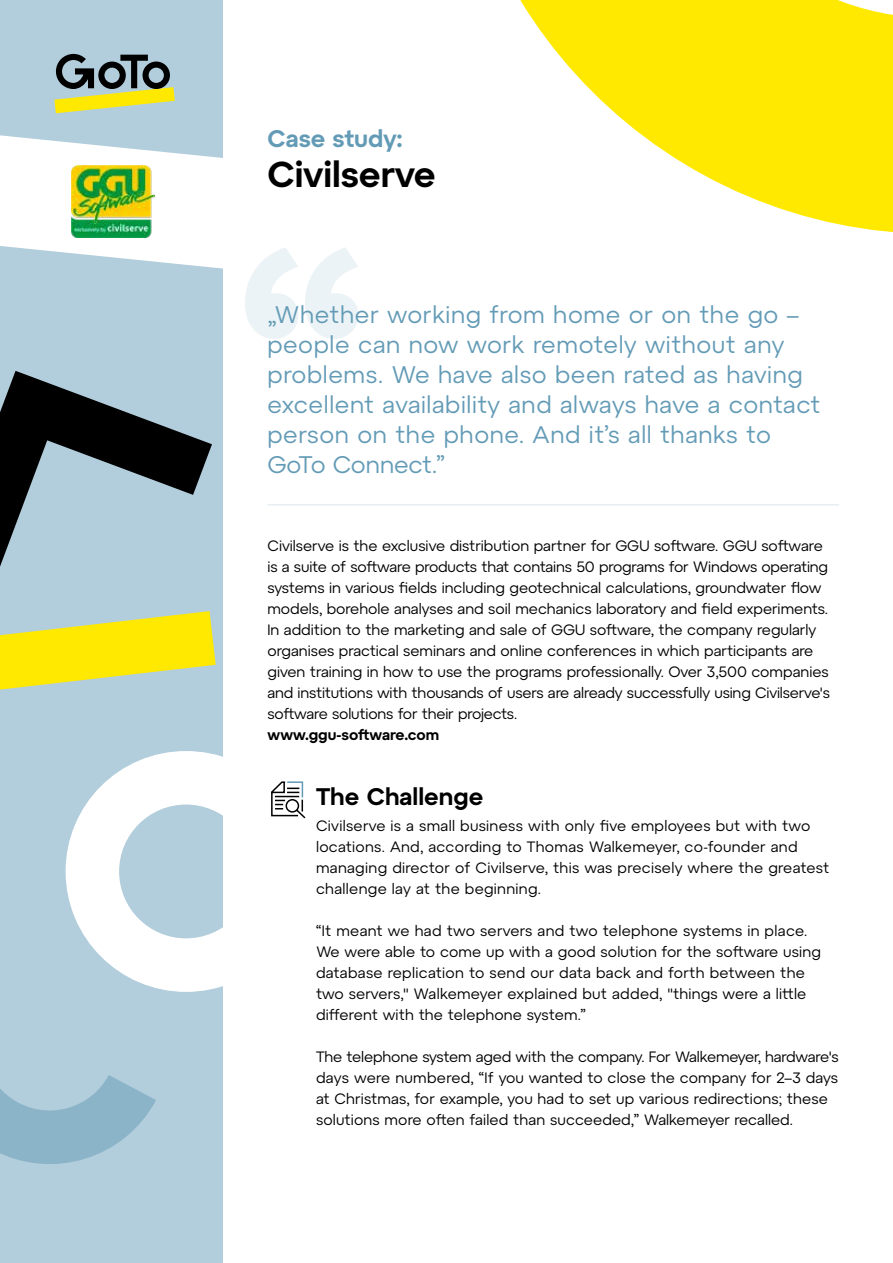
<style>
.page{position:relative;width:893px;height:1263px;background:#fff}
.page>*{position:absolute;margin:0;border:0;box-sizing:border-box;transform-origin:0 0}
.t1{font:600 36px "Atyp Text";color:#000}
.t2{font:24px/30px "Atyp Text";letter-spacing:.025em;color:#639bb6}
.t3{font:600 24px "Atyp Text";color:#000}
.t4{font:600 24px "Atyp Text";color:#639bb6}
.t5{font:15px/21px "Atyp Text";color:#000}
.t6{font:15px/21px "Atyp Text";letter-spacing:.02em;color:#000}
.t7{font:600 15px "Atyp Text";color:#000}
</style>
<div class="page">
<div style="left:0;top:0;width:222px;height:1263px;background:#b2cddb"></div>
<svg style="left:0;top:135px;width:223px;height:144px;fill:#fff"></svg>
<svg style="left:520px;top:0;width:373px;height:232px;fill:#ffe900"></svg>
<svg style="left:245px;top:248px;width:113px;height:91px"></svg>
<hr style="left:267px;top:504px;width:572px;height:1px;background:#d9e6ec">
<svg style="left:54px;top:54px;width:121px;height:59px"></svg>
<img style="left:72px;top:165px;width:82px;height:73px">
<svg style="left:0;top:371px;width:212px;height:196px"></svg>
<svg style="left:0;top:611px;width:216px;height:79px"></svg>
<svg style="left:66px;top:751px;width:157px;height:241px;fill:#fff"></svg>
<svg style="left:0;top:987px;width:156px;height:177px"></svg>
<svg style="left:271px;top:781px;width:35px;height:38px"></svg>
<h2 class="t4" style="left:267px;top:120px;width:137px">Case study:</h2>
<h1 class="t1" style="left:267px;top:146px;width:170px">Civilserve</h1>
<h2 class="t2" style="left:267px;top:298px;width:554px">„Whether working from home or on the go – people can now work remotely without any problems. We have also been rated as having excellent availability and always have a contact person on the phone. And it’s all thanks to GoTo Connect.”</h2>
<p class="t5" style="left:267px;top:534px;width:564px">Civilserve is the exclusive distribution partner for GGU software. GGU software is a suite of software products that contains 50 programs for Windows operating systems in various fields including geotechnical calculations, groundwater flow models, borehole analyses and soil mechanics laboratory and field experiments.<br>In addition to the marketing and sale of GGU software, the company regularly organises practical seminars and online conferences in which participants are given training in how to use the programs professionally. Over 3,500 companies and institutions with thousands of users are already successfully using Civilserve's software solutions for their projects.</p>
<p class="t7" style="left:267px;top:723px;width:173px">www.ggu-software.com</p>
<h2 class="t3" style="left:316px;top:778px;width:169px">The Challenge</h2>
<p class="t6" style="left:316px;top:814px;width:515px">Civilserve is a small business with only five employees but with two locations. And, according to Thomas Walkemeyer, co-founder and managing director of Civilserve, this was precisely where the greatest challenge lay at the beginning.</p>
<p class="t5" style="left:316px;top:919px;width:506px">“It meant we had two servers and two telephone systems in place.<br>We were able to come up with a good solution for the software using database replication to send our data back and forth between the two servers," Walkemeyer explained but added, "things were a little different with the telephone system.”</p>
<p class="t5" style="left:316px;top:1045px;width:524px">The telephone system aged with the company. For Walkemeyer, hardware's days were numbered, “If you wanted to close the company for 2–3 days at Christmas, for example, you had to set up various redirections; these solutions more often failed than succeeded,” Walkemeyer recalled.</p>
</div>
